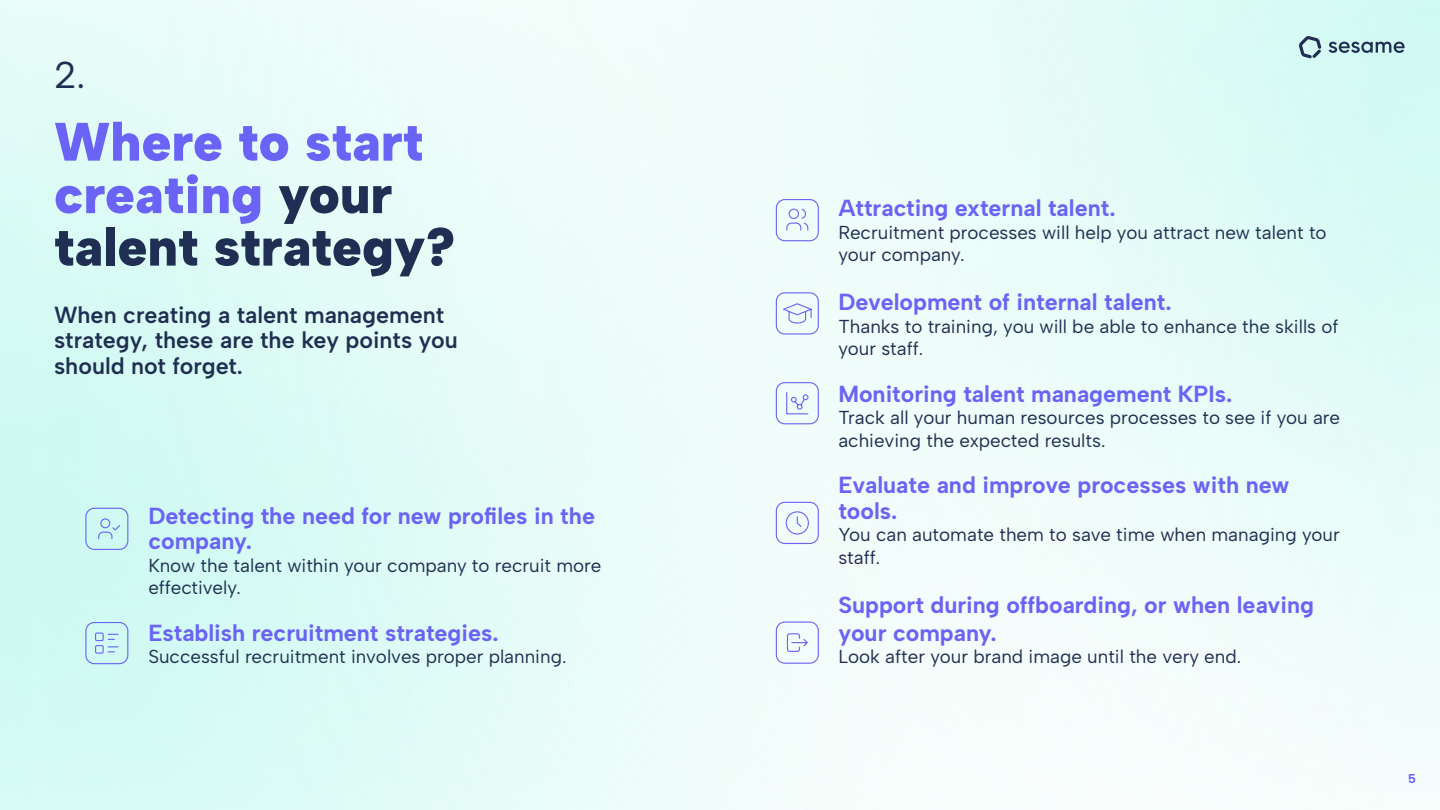
<style>
.page{position:relative;width:1440px;height:810px;background:#fff}
.page>*{position:absolute;margin:0;border:0;box-sizing:border-box;transform-origin:0 0}
.t1{font:900 54px/52.5px "Albert Sans";color:#6b63f5}
.t2{font:37.5px "Albert Sans";color:#1f2e52}
.t3{font:700 23.25px/25.5px "Albert Sans";color:#6b63f5}
.t4{font:600 23.25px/25.5px "Albert Sans";color:#1f2e52}
.t5{font:18.75px/22.5px "Albert Sans";color:#1f2e52}
.t6{font:700 12.75px "Albert Sans";color:#6b63f5}
.s1{color:#1f2e52}
</style>
<div class="page">
<img style="left:0;top:0;width:1440px;height:810px">
<div style="left:85px;top:508px;width:43px;height:42px;border:1px solid #6b63f5;border-radius:8px"></div>
<svg style="left:98px;top:518px;width:23px;height:22px"></svg>
<div style="left:85px;top:622px;width:43px;height:42px;border:1px solid #6b63f5;border-radius:8px"></div>
<svg style="left:94px;top:632px;width:25px;height:22px"></svg>
<div style="left:776px;top:199px;width:43px;height:42px;border:1px solid #6b63f5;border-radius:8px"></div>
<svg style="left:786px;top:208px;width:23px;height:23px"></svg>
<div style="left:776px;top:292px;width:43px;height:43px;border:1px solid #6b63f5;border-radius:8px"></div>
<svg style="left:781px;top:303px;width:32px;height:21px"></svg>
<div style="left:776px;top:382px;width:43px;height:42px;border:1px solid #6b63f5;border-radius:8px"></div>
<div style="left:776px;top:502px;width:43px;height:42px;border:1px solid #6b63f5;border-radius:8px"></div>
<div style="left:776px;top:621px;width:43px;height:43px;border:1px solid #6b63f5;border-radius:8px"></div>
<svg style="left:786px;top:392px;width:23px;height:23px"></svg>
<svg style="left:786px;top:633px;width:24px;height:20px"></svg>
<svg style="left:785px;top:511px;width:25px;height:24px"></svg>
<svg style="left:1329px;top:41px;width:76px;height:12px"></svg>
<svg style="left:1299px;top:36px;width:22px;height:22px"></svg>
<h2 class="t2" style="left:54px;top:52px;width:33px">2.</h2>
<h1 class="t1" style="left:54px;top:116px;width:403px">Where to start creating <span class="s1">your talent strategy?</span></h1>
<p class="t4" style="left:54px;top:302px;width:405px">When creating a talent management strategy, these are the key points you should not forget.</p>
<p class="t3" style="left:148px;top:503px;width:448px">Detecting the need for new profiles in the company.</p>
<p class="t5" style="left:148px;top:554px;width:455px">Know the talent within your company to recruit more effectively.</p>
<p class="t3" style="left:148px;top:620px;width:352px">Establish recruitment strategies.</p>
<p class="t5" style="left:148px;top:646px;width:420px">Successful recruitment involves proper planning.</p>
<p class="t3" style="left:838px;top:196px;width:279px">Attracting external talent.</p>
<p class="t5" style="left:838px;top:221px;width:490px">Recruitment processes will help you attract new talent to your company.</p>
<p class="t3" style="left:838px;top:289px;width:335px">Development of internal talent.</p>
<p class="t5" style="left:838px;top:315px;width:502px">Thanks to training, you will be able to enhance the skills of your staff.</p>
<p class="t3" style="left:838px;top:381px;width:395px">Monitoring talent management KPIs.</p>
<p class="t5" style="left:838px;top:406px;width:503px">Track all your human resources processes to see if you are achieving the expected results.</p>
<p class="t3" style="left:838px;top:472px;width:453px">Evaluate and improve processes with new tools.</p>
<p class="t5" style="left:838px;top:523px;width:503px">You can automate them to save time when managing your staff.</p>
<p class="t3" style="left:838px;top:591px;width:477px;line-height:27.9px">Support during offboarding, or when leaving your company.</p>
<p class="t5" style="left:838px;top:645px;width:404px">Look after your brand image until the very end.</p>
<p class="t6" style="left:1408px;top:771px;width:9px">5</p>
</div>
